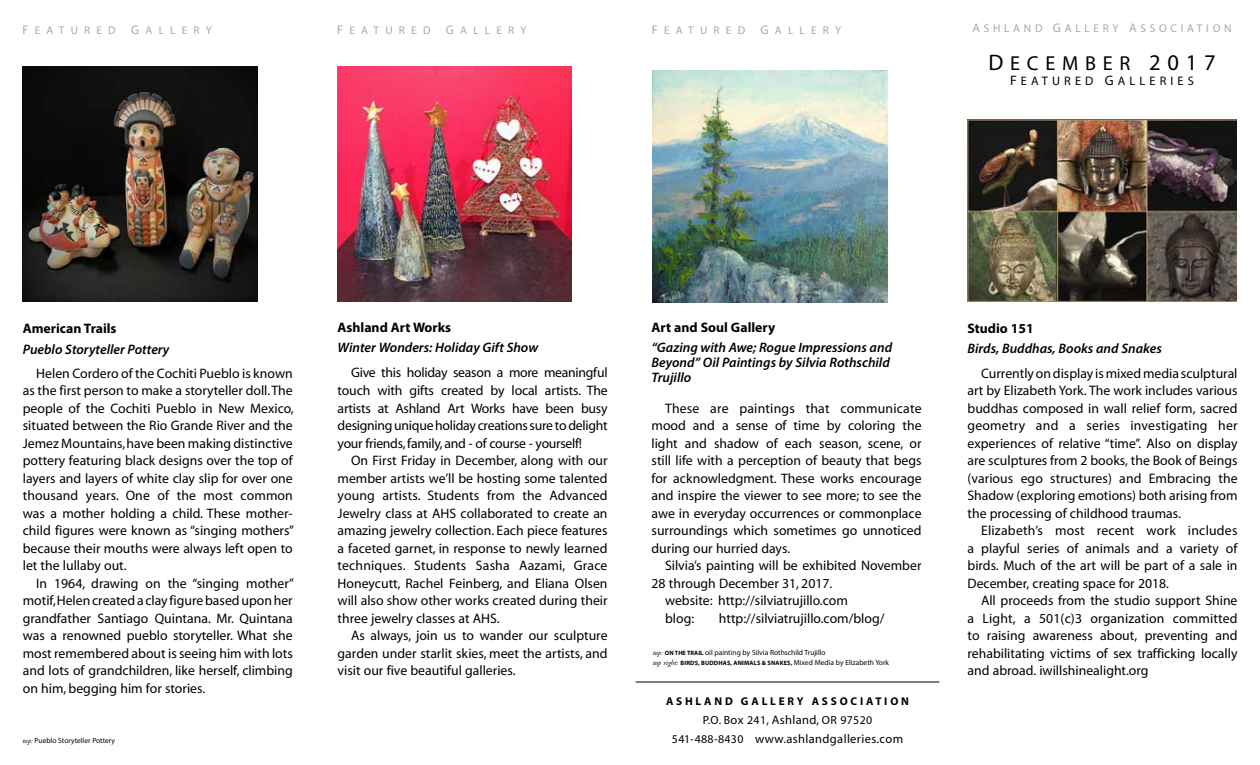
<style>
.page{position:relative;width:1260px;height:765px;background:#fff}
.page>*{position:absolute;margin:0;border:0;box-sizing:border-box;transform-origin:0 0}
.t1{font:20.25px "Myriad Roman SC900";letter-spacing:.335em;color:#000}
.t2{font:13.75px/17.5px "Myriad";color:#000;text-align:justify}
.t3{font:13.75px/17.5px "Myriad Pro";color:#000;text-align:justify}
.t4{font:italic 600 13.75px/15px "Myriad Pro";color:#000}
.t5{font:700 13.75px "Myriad Pro";color:#000}
.t6{font:12.5px "Myriad";letter-spacing:.03em;color:#000}
.t7{font:12.38px "Myriad Roman SC900";letter-spacing:.335em;color:#000}
.t8{font:11.88px "Myriad";letter-spacing:.03em;color:#000}
.t9{font:11.25px "Myriad Roman SC900";letter-spacing:.555em;color:#a7a9ac}
.t10{font:11.25px "Myriad Roman SC900";letter-spacing:.335em;color:#a7a9ac}
.t11{font:700 11.25px "Myriad";letter-spacing:.25em;color:#000}
.t12{font:7.5px "Myriad";color:#000}
.t13{font:700 6.25px "Myriad Pro";letter-spacing:.02em;color:#000}
.s1{font-size:12.5px}
.s2{font-size:22.5px}
.s3{font-size:13.75px}
.s4{font-family:"Adobe Garamond Pro";font-style:italic}
.s5{font-weight:700;font-size:6.25px}
.s6{font-family:"Adobe Garamond Pro";font-weight:400;font-style:italic;font-size:7.5px}
.s7{font-weight:400;font-size:7.5px}
.s8{font-size:11.88px}
</style>
<div class="page">
<hr style="left:636px;top:682px;width:303px;height:1px;background:#000">
<img style="left:337px;top:66px;width:235px;height:235px">
<img style="left:653px;top:70px;width:235px;height:232px">
<img style="left:23px;top:66px;width:235px;height:235px">
<img style="left:967px;top:120px;width:270px;height:181px">
<p class="t9" style="left:22px;top:24px;width:34px"><span class="s1">F</span>EAT</p>
<p class="t9" style="left:71px;top:24px;width:143px">URED <span class="s1">G</span>ALLERY</p>
<p class="t9" style="left:337px;top:24px;width:34px"><span class="s1">F</span>EAT</p>
<p class="t9" style="left:385px;top:24px;width:143px">URED <span class="s1">G</span>ALLERY</p>
<p class="t9" style="left:652px;top:24px;width:34px"><span class="s1">F</span>EAT</p>
<p class="t9" style="left:700px;top:24px;width:143px">URED <span class="s1">G</span>ALLERY</p>
<p class="t10" style="left:972px;top:23px;width:261px"><span class="s1">A</span>SHLAND <span class="s1">G</span>ALLERY <span class="s1">A</span>SSOCIAT ION</p>
<h1 class="t1" style="left:988px;top:53px;width:229px"><span class="s2">D</span> ECEMBER <span class="s2">2017</span></h1>
<p class="t7" style="left:1010px;top:75px;width:185px"><span class="s3">F</span>EAT URED <span class="s3">G</span>ALLERIES</p>
<p class="t5" style="left:23px;top:319px;width:95px">American Trails</p>
<p class="t4" style="left:23px;top:341px;width:148px">Pueblo Storyteller Pottery</p>
<p class="t2" style="left:23px;top:365px;width:273px;text-indent:14px">Helen Cordero of the Cochiti Pueblo is known as the first person to make a storyteller doll. The people of the Cochiti Pueblo in New Mexico, situated between the Rio Grande River and the Jemez Mountains, have been making distinctive pottery featuring black designs over the top of layers and layers of white clay slip for over one thousand years. One of the most common was a mother holding a child. These mother&shy;child figures were known as “singing mothers” because their mouths were always left open to let the lullaby out.</p>
<p class="t2" style="left:23px;top:575px;width:273px;text-indent:14px">In 1964, drawing on the “singing mother” motif, Helen created a clay figure based upon her grandfather Santiago Quintana. Mr. Quintana was a renowned pueblo storyteller. What she most remembered about is seeing him with lots and lots of grandchildren, like herself, climbing on him, begging him for stories.</p>
<p class="t12" style="left:23px;top:736px;width:94px"><span class="s4">top:</span> Pueblo Storyteller Pottery</p>
<p class="t5" style="left:338px;top:318px;width:115px">Ashland Art Works</p>
<p class="t4" style="left:338px;top:340px;width:202px">Winter Wonders: Holiday Gift Show</p>
<p class="t2" style="left:338px;top:365px;width:272px;text-indent:14px">Give this holiday season a more meaningful touch with gifts created by local artists. The artists at Ashland Art Works have been busy designingunique holiday creations sure to delight your friends, family, and - of course - yourself!</p>
<p class="t2" style="left:338px;top:452px;width:272px;text-indent:14px">On First Friday in December, along with our member artists we’ll be hosting some talented young artists. Students from the Advanced Jewelry class at AHS collaborated to create an amazing jewelry collection. Each piece features a faceted garnet, in response to newly learned techniques. Students Sasha Aazami, Grace Honeycutt, Rachel Feinberg, and Eliana Olsen will also show other works created during their three jewelry classes at AHS.</p>
<p class="t2" style="left:338px;top:627px;width:272px;text-indent:14px">As always, join us to wander our sculpture garden under starlit skies, meet the artists, and visit our five beautiful galleries.</p>
<p class="t5" style="left:652px;top:318px;width:125px">Art and Soul Gallery</p>
<p class="t4" style="left:652px;top:340px;width:242px">“Gazing with Awe; Rogue Impressions and<br>Beyond” Oil Paintings by Silvia Rothschild<br>Trujillo</p>
<p class="t2" style="left:652px;top:400px;width:272px;text-indent:14px">These are paintings that communicate mood and a sense of time by coloring the light and shadow of each season, scene, or still life with a perception of beauty that begs for acknowledgment. These works encourage and inspire the viewer to see more; to see the awe in everyday occurrences or commonplace surroundings which sometimes go unnoticed during our hurried days.</p>
<p class="t2" style="left:665px;top:557px;width:258px">Silvia’s painting will be exhibited November</p>
<p class="t2" style="left:652px;top:575px;width:182px">28 through December 31, 2017.</p>
<p class="t2" style="left:665px;top:592px;width:184px">website: http://silviatrujillo.com</p>
<p class="t2" style="left:665px;top:610px;width:31px">blog:</p>
<p class="t2" style="left:719px;top:610px;width:167px">http://silviatrujillo.com/blog/</p>
<p class="t12" style="left:653px;top:649px;width:174px"><span class="s4">top:</span> <span class="s5">ON THE TRAIL</span> oil painting by Silvia Rothschild Trujillo</p>
<p class="t13" style="left:653px;top:659px;width:238px"><span class="s6">top right:</span> BIRDS, BUDDHAS, ANIMALS &amp; SNAKES, <span class="s7">Mixed Media by Elizabeth York</span></p>
<p class="t11" style="left:666px;top:695px;width:244px">ASHLAND GALLERY ASSOCIATION</p>
<p class="t8" style="left:703px;top:714px;width:171px">P.O. B<span class="s1">ox</span> 241<span class="s1">, Ashland,</span> OR 97520</p>
<p class="t6" style="left:672px;top:732px;width:233px"><span class="s8">541-488-8430</span> www.ashlandgalleries.com</p>
<p class="t5" style="left:968px;top:319px;width:68px">Studio 151</p>
<p class="t4" style="left:968px;top:341px;width:196px">Birds, Buddhas, Books and Snakes</p>
<p class="t3" style="left:968px;top:364px;width:272px;text-indent:14px">Currently on display is mixed media sculptural art by Elizabeth York. The work includes various buddhas composed in wall relief form, sacred geometry and a series investigating her experiences of relative “time”. Also on display are sculptures from 2 books, the Book of Beings (various ego structures) and Embracing the Shadow (exploring emotions) both arising from the processing of childhood traumas.</p>
<p class="t3" style="left:968px;top:522px;width:272px;text-indent:14px">Elizabeth’s most recent work includes a playful series of animals and a variety of birds. Much of the art will be part of a sale in December, creating space for 2018.</p>
<p class="t3" style="left:968px;top:592px;width:272px;text-indent:14px">All proceeds from the studio support Shine a Light, a 501(c)3 organization committed to raising awareness about, preventing and rehabilitating victims of sex trafficking locally and abroad. iwillshinealight.org</p>
</div>
